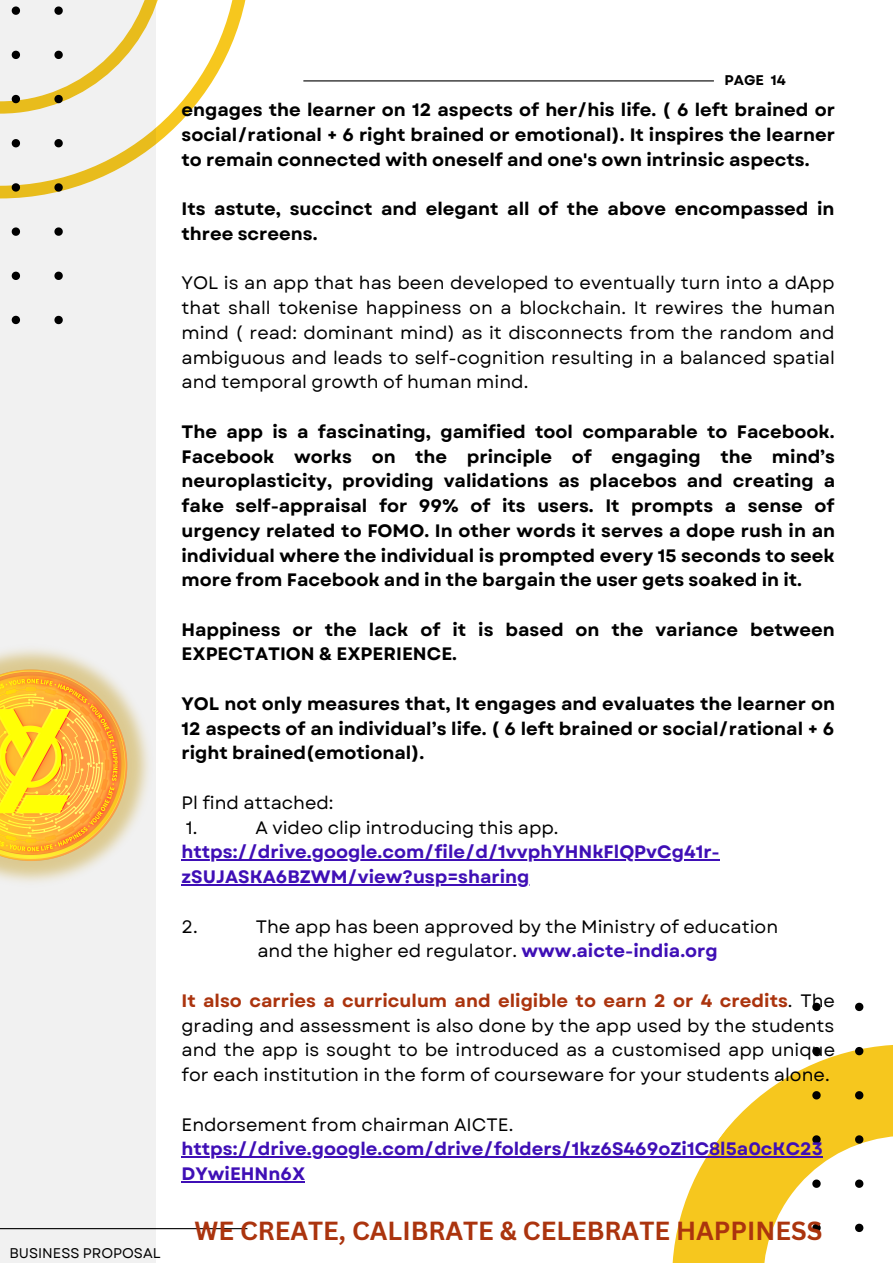
<style>
.page{position:relative;width:893px;height:1264px;background:#fff}
.page>*{position:absolute;margin:0;border:0;box-sizing:border-box;transform-origin:0 0}
.t1{font:700 25.5px "Canva Sans";color:#ab340e}
.t2{font:700 18px/24.8px "Garet";color:#000;text-align:justify}
.t3{font:18px/24.8px "Garet";color:#000;text-align:justify}
.t4{font:700 18px/24.8px "Garet";color:#3f0fb6}
.t5{font:13.95px "Garet";color:#000}
.t6{font:700 13.95px "Garet";color:#000}
.s1{font-weight:700;color:#3f0fb6}
.s2{font-weight:700;color:#ab340e}
</style>
<div class="page">
<svg style="left:156px;top:0;width:90px;height:144px"></svg>
<svg style="left:579px;top:1064px;width:233px;height:198px"></svg>
<svg style="left:812px;top:1002px;width:80px;height:230px"></svg>
<div style="left:0;top:0;width:156px;height:1262px;background:#f1f1f1"></div>
<hr style="left:303px;top:80px;width:410px;height:1px;background:#000">
<hr style="left:181px;top:859px;width:538px;height:1px;background:#3f0fb6">
<hr style="left:181px;top:884px;width:348px;height:1px;background:#3f0fb6">
<hr style="left:181px;top:1156px;width:641px;height:1px;background:#3f0fb6">
<hr style="left:181px;top:1181px;width:124px;height:1px;background:#3f0fb6">
<hr style="left:0;top:1227px;width:247px;height:2px;background:#000">
<img style="left:0;top:649px;width:149px;height:233px">
<p class="t5" style="left:9px;top:1243px;width:153px">BUSINESS PROPOSAL</p>
<p class="t6" style="left:724px;top:70px;width:63px">PAGE 14</p>
<p class="t2" style="left:181px;top:98px;width:655px">engages the learner on 12 aspects of her/his life. ( 6 left brained or social/rational + 6 right brained or emotional). It inspires the learner to remain connected with oneself and one's own intrinsic aspects.</p>
<p class="t2" style="left:181px;top:196px;width:654px">Its astute, succinct and elegant all of the above encompassed in three screens.</p>
<p class="t3" style="left:181px;top:271px;width:655px">YOL is an app that has been developed to eventually turn into a dApp that shall tokenise happiness on a blockchain. It rewires the human mind ( read: dominant mind) as it disconnects from the random and ambiguous and leads to self-cognition resulting in a balanced spatial and temporal growth of human mind.</p>
<p class="t2" style="left:181px;top:419px;width:655px">The app is a fascinating, gamified tool comparable to Facebook.<br>Facebook works on the principle of engaging the mind’s neuroplasticity, providing validations as placebos and creating a fake self-appraisal for 99% of its users. It prompts a sense of urgency related to FOMO. In other words it serves a dope rush in an individual where the individual is prompted every 15 seconds to seek more from Facebook and in the bargain the user gets soaked in it.</p>
<p class="t2" style="left:181px;top:617px;width:654px">Happiness or the lack of it is based on the variance between<br>EXPECTATION &amp; EXPERIENCE.</p>
<p class="t2" style="left:181px;top:691px;width:655px">YOL not only measures that, It engages and evaluates the learner on 12 aspects of an individual’s life. ( 6 left brained or social/rational + 6 right brained(emotional).</p>
<p class="t3" style="left:181px;top:790px;width:153px">Pl find attached:</p>
<p class="t3" style="left:186px;top:815px;width:13px">1.</p>
<p class="t3" style="left:255px;top:815px;width:304px">A video clip introducing this app.</p>
<p class="t4" style="left:181px;top:839px;width:540px">https://drive.google.com/file/d/1vvphYHNkFlQPvCg41r&shy;zSUJASKA6BZWM/view?usp=sharing</p>
<p class="t3" style="left:181px;top:914px;width:18px">2.</p>
<p class="t3" style="left:256px;top:914px;width:524px">The app has been approved by the Ministry of education</p>
<p class="t3" style="left:257px;top:938px;width:462px">and the higher ed regulator. <span class="s1">www.aicte-india.org</span></p>
<p class="t3" style="left:181px;top:988px;width:655px"><span class="s2">It also carries a curriculum and eligible to earn 2 or 4 credits</span>. The grading and assessment is also done by the app used by the students and the app is sought to be introduced as a customised app unique for each institution in the form of courseware for your students alone.</p>
<p class="t3" style="left:181px;top:1111px;width:333px">Endorsement from chairman AICTE.</p>
<p class="t4" style="left:181px;top:1136px;width:643px">https://drive.google.com/drive/folders/1kz6S469oZi1C8l5a0cKC23<br>DYwiEHNn6X</p>
<p class="t1" style="left:194px;top:1212px;width:629px">WE CREATE, CALIBRATE &amp; CELEBRATE HAPPINESS</p>
</div>
